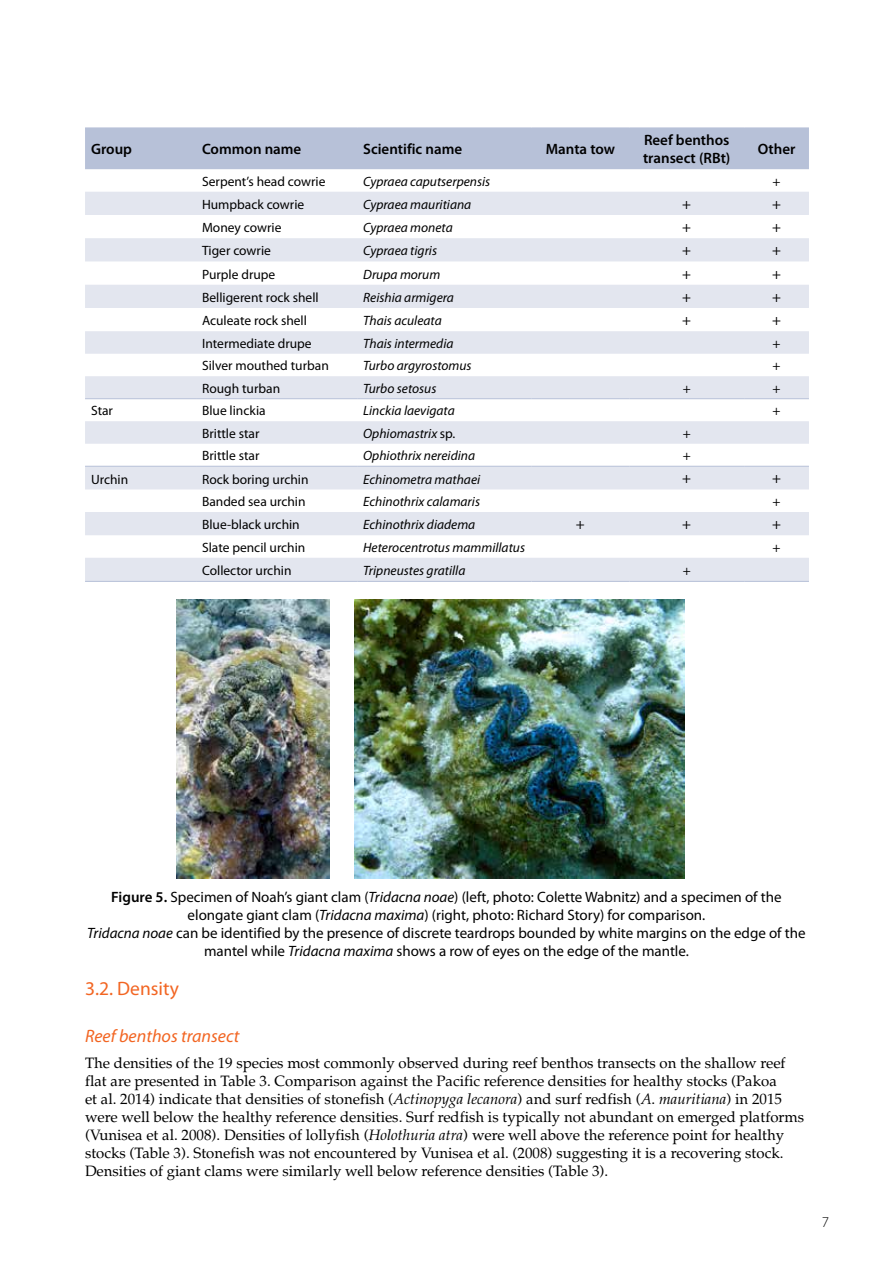
<style>
.page{position:relative;width:893px;height:1263px;background:#fff}
.page>*{position:absolute;margin:0;border:0;box-sizing:border-box;transform-origin:0 0}
.t1{font:19.5px "Myriad Pro";color:#f26522}
.t2{font:italic 18px "Myriad Pro";color:#f26522}
.t3{font:15px/18px "Palatino";color:#000}
.t4{font:15px/18px "Myriad Pro";color:#000;text-align:center}
.t5{font:600 15px/18px "Myriad Pro";color:#000}
.t6{font:300 15px "Myriad Pro";color:#000}
.t7{font:italic 13.5px "Myriad Pro";color:#000}
.t8{font:13.5px "Myriad Pro";color:#000}
.s1{font-style:normal}
.s2{font-weight:600}
.s3{font-style:italic}
</style>
<div class="page">
<div style="left:85px;top:129px;width:724px;height:40px;background:#b7c1d8"></div>
<svg style="left:85px;top:192px;width:724px;height:389px;fill:#e3e6ef"></svg>
<hr style="left:85px;top:128px;width:111px;height:1px;background:#b7c1d8">
<hr style="left:196px;top:128px;width:161px;height:1px;background:#b7c1d8">
<hr style="left:357px;top:128px;width:174px;height:1px;background:#b7c1d8">
<hr style="left:531px;top:128px;width:98px;height:1px;background:#b7c1d8">
<hr style="left:629px;top:128px;width:115px;height:1px;background:#b7c1d8">
<hr style="left:744px;top:128px;width:65px;height:1px;background:#b7c1d8">
<hr style="left:85px;top:581px;width:111px;height:1px;background:#b7c1d8">
<hr style="left:196px;top:581px;width:161px;height:1px;background:#b7c1d8">
<hr style="left:357px;top:581px;width:174px;height:1px;background:#b7c1d8">
<hr style="left:531px;top:581px;width:98px;height:1px;background:#b7c1d8">
<hr style="left:629px;top:581px;width:115px;height:1px;background:#b7c1d8">
<hr style="left:744px;top:581px;width:65px;height:1px;background:#b7c1d8">
<hr style="left:85px;top:398px;width:111px;height:1px;background:#b7c1d8">
<hr style="left:196px;top:398px;width:161px;height:1px;background:#b7c1d8">
<hr style="left:357px;top:398px;width:174px;height:1px;background:#b7c1d8">
<hr style="left:531px;top:398px;width:98px;height:1px;background:#b7c1d8">
<hr style="left:629px;top:398px;width:115px;height:1px;background:#b7c1d8">
<hr style="left:744px;top:398px;width:65px;height:1px;background:#b7c1d8">
<hr style="left:85px;top:466px;width:111px;height:1px;background:#b7c1d8">
<hr style="left:196px;top:466px;width:161px;height:1px;background:#b7c1d8">
<hr style="left:357px;top:466px;width:174px;height:1px;background:#b7c1d8">
<hr style="left:531px;top:466px;width:98px;height:1px;background:#b7c1d8">
<hr style="left:629px;top:466px;width:115px;height:1px;background:#b7c1d8">
<hr style="left:744px;top:466px;width:65px;height:1px;background:#b7c1d8">
<img style="left:177px;top:600px;width:152px;height:278px">
<img style="left:355px;top:600px;width:330px;height:279px">
<p class="t5" style="left:91px;top:140px;width:43px">Group</p>
<p class="t5" style="left:202px;top:140px;width:101px">Common name</p>
<p class="t5" style="left:363px;top:140px;width:100px">Scientific name</p>
<p class="t5" style="left:546px;top:140px;width:71px">Manta tow</p>
<p class="t5" style="left:643px;top:131px;width:89px">Reef benthos transect (RBt)</p>
<p class="t5" style="left:758px;top:140px;width:39px">Other</p>
<p class="t8" style="left:202px;top:173px;width:125px">Serpent’s head cowrie</p>
<p class="t7" style="left:363px;top:173px;width:129px">Cypraea caputserpensis</p>
<p class="t8" style="left:772px;top:173px;width:10px">+</p>
<p class="t8" style="left:202px;top:196px;width:104px">Humpback cowrie</p>
<p class="t7" style="left:363px;top:196px;width:110px">Cypraea mauritiana</p>
<p class="t4" style="left:682px;top:195px;width:10px">+</p>
<p class="t4" style="left:772px;top:195px;width:10px">+</p>
<p class="t8" style="left:202px;top:219px;width:81px">Money cowrie</p>
<p class="t7" style="left:363px;top:219px;width:91px">Cypraea moneta</p>
<p class="t4" style="left:682px;top:218px;width:10px">+</p>
<p class="t4" style="left:772px;top:218px;width:10px">+</p>
<p class="t8" style="left:202px;top:243px;width:70px">Tiger cowrie</p>
<p class="t7" style="left:363px;top:243px;width:75px">Cypraea tigris</p>
<p class="t4" style="left:682px;top:241px;width:10px">+</p>
<p class="t4" style="left:772px;top:241px;width:10px">+</p>
<p class="t8" style="left:202px;top:266px;width:75px">Purple drupe</p>
<p class="t7" style="left:363px;top:266px;width:79px">Drupa morum</p>
<p class="t4" style="left:682px;top:264px;width:10px">+</p>
<p class="t4" style="left:772px;top:264px;width:10px">+</p>
<p class="t8" style="left:202px;top:289px;width:118px">Belligerent rock shell</p>
<p class="t7" style="left:363px;top:289px;width:92px">Reishia armigera</p>
<p class="t4" style="left:682px;top:288px;width:10px">+</p>
<p class="t4" style="left:772px;top:288px;width:10px">+</p>
<p class="t8" style="left:202px;top:312px;width:106px">Aculeate rock shell</p>
<p class="t7" style="left:363px;top:312px;width:80px">Thais aculeata</p>
<p class="t4" style="left:682px;top:311px;width:10px">+</p>
<p class="t4" style="left:772px;top:311px;width:10px">+</p>
<p class="t8" style="left:202px;top:335px;width:111px">Intermediate drupe</p>
<p class="t7" style="left:363px;top:335px;width:92px">Thais intermedia</p>
<p class="t8" style="left:772px;top:335px;width:10px">+</p>
<p class="t8" style="left:202px;top:357px;width:128px">Silver mouthed turban</p>
<p class="t7" style="left:363px;top:357px;width:110px">Turbo argyrostomus</p>
<p class="t8" style="left:772px;top:357px;width:10px">+</p>
<p class="t8" style="left:202px;top:380px;width:80px">Rough turban</p>
<p class="t7" style="left:363px;top:380px;width:75px">Turbo setosus</p>
<p class="t8" style="left:683px;top:380px;width:10px">+</p>
<p class="t8" style="left:772px;top:380px;width:10px">+</p>
<p class="t8" style="left:91px;top:402px;width:24px">Star</p>
<p class="t8" style="left:202px;top:402px;width:65px">Blue linckia</p>
<p class="t7" style="left:363px;top:402px;width:93px">Linckia laevigata</p>
<p class="t8" style="left:772px;top:402px;width:10px">+</p>
<p class="t8" style="left:202px;top:425px;width:59px">Brittle star</p>
<p class="t7" style="left:363px;top:425px;width:94px">Ophiomastrix <span class="s1">sp.</span></p>
<p class="t8" style="left:683px;top:425px;width:10px">+</p>
<p class="t8" style="left:202px;top:447px;width:59px">Brittle star</p>
<p class="t7" style="left:363px;top:447px;width:113px">Ophiothrix nereidina</p>
<p class="t8" style="left:683px;top:447px;width:10px">+</p>
<p class="t8" style="left:91px;top:471px;width:39px">Urchin</p>
<p class="t8" style="left:202px;top:471px;width:108px">Rock boring urchin</p>
<p class="t7" style="left:363px;top:471px;width:119px">Echinometra mathaei</p>
<p class="t4" style="left:682px;top:469px;width:10px">+</p>
<p class="t4" style="left:772px;top:469px;width:10px">+</p>
<p class="t8" style="left:202px;top:493px;width:105px">Banded sea urchin</p>
<p class="t7" style="left:363px;top:493px;width:118px">Echinothrix calamaris</p>
<p class="t8" style="left:772px;top:493px;width:10px">+</p>
<p class="t8" style="left:202px;top:516px;width:99px">Blue-black urchin</p>
<p class="t7" style="left:363px;top:516px;width:114px">Echinothrix diadema</p>
<p class="t4" style="left:576px;top:515px;width:10px">+</p>
<p class="t4" style="left:682px;top:515px;width:10px">+</p>
<p class="t4" style="left:772px;top:515px;width:10px">+</p>
<p class="t8" style="left:202px;top:539px;width:105px">Slate pencil urchin</p>
<p class="t7" style="left:363px;top:539px;width:163px">Heterocentrotus mammillatus</p>
<p class="t8" style="left:772px;top:539px;width:10px">+</p>
<p class="t8" style="left:202px;top:562px;width:91px">Collector urchin</p>
<p class="t7" style="left:363px;top:562px;width:104px">Tripneustes gratilla</p>
<p class="t8" style="left:683px;top:562px;width:10px">+</p>
<p class="t4" style="left:87px;top:888px;width:720px"><span class="s2">Figure 5.</span> Specimen of Noah’s giant clam (<span class="s3">Tridacna noae</span>) (left, photo: Colette Wabnitz) and a specimen of the elongate giant clam (<span class="s3">Tridacna maxima</span>) (right, photo: Richard Story) for comparison.<br><span class="s3">Tridacna noae</span> can be identified by the presence of discrete teardrops bounded by white margins on the edge of the mantel while <span class="s3">Tridacna maxima</span> shows a row of eyes on the edge of the mantle.</p>
<h1 class="t1" style="left:85px;top:976px;width:95px">3.2. Density</h1>
<p class="t2" style="left:85px;top:1025px;width:156px">Reef benthos transect</p>
<p class="t3" style="left:85px;top:1054px;width:720px">The densities of the 19 species most commonly observed during reef benthos transects on the shallow reef flat are presented in Table 3. Comparison against the Pacific reference densities for healthy stocks (Pakoa<br>et al. 2014) indicate that densities of stonefish (<span class="s3">Actinopyga lecanora</span>) and surf redfish (<span class="s3">A</span>. <span class="s3">mauritiana</span>) in 2015 were well below the healthy reference densities. Surf redfish is typically not abundant on emerged platforms (Vunisea et al. 2008). Densities of lollyfish (<span class="s3">Holothuria atra</span>) were well above the reference point for healthy stocks (Table 3). Stonefish was not encountered by Vunisea et al. (2008) suggesting it is a recovering stock.<br>Densities of giant clams were similarly well below reference densities (Table 3).</p>
<p class="t6" style="left:822px;top:1213px;width:9px">7</p>
</div>
